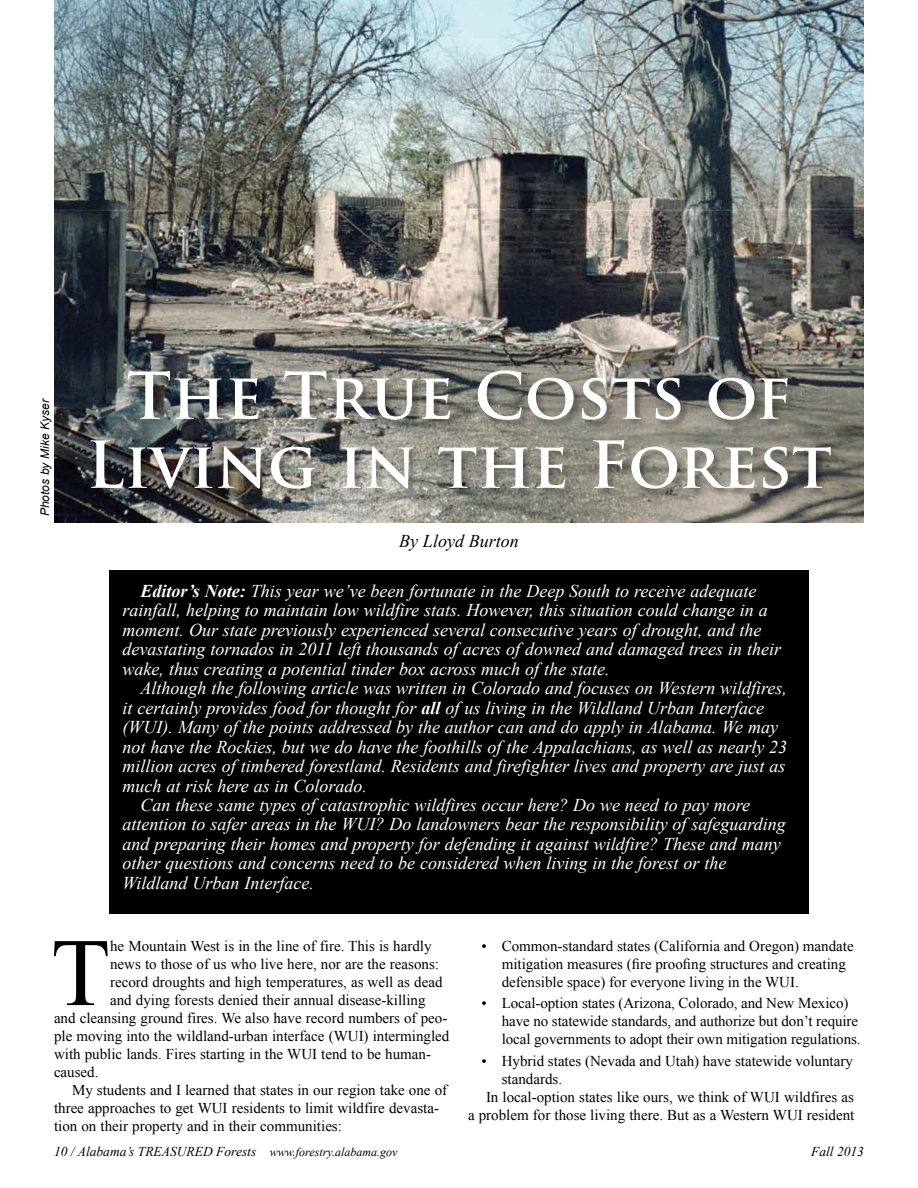
<style>
.page{position:relative;width:918px;height:1188px;background:#fff}
.page>*{position:absolute;margin:0;border:0;box-sizing:border-box;transform-origin:0 0}
.t1{font:96.6px "Times New Roman";color:#000}
.t2{font:700 63px/69px "Trajan Pro";color:#fff;text-align:center}
.t3{font:italic 18px/19.5px "Times New Roman";color:#fff}
.t4{font:italic 18px "Times New Roman";color:#000}
.t5{font:15px/18px "Times New Roman";color:#000}
.t6{font:italic 13.5px "Times New Roman";color:#000}
.t7{font:italic 12px "Arial";color:#000}
.s1{font-weight:700}
.s2{font-size:12px}
</style>
<div class="page">
<img style="left:54px;top:0;width:810px;height:522px">
<div style="left:109px;top:571px;width:700px;height:343px;background:#000"></div>
<div style="left:90px;top:370px;width:751px;height:129px;background:#000;opacity:.29"></div>
<p class="t7" style="left:37px;top:516px;width:120px;rotate:-90deg">Photos by Mike Kyser</p>
<h2 class="t2" style="left:86px;top:362px;width:747px">The True Costs of<br>Living in the Forest</h2>
<p class="t4" style="left:399px;top:528px;width:121px">By Lloyd Burton</p>
<p class="t3" style="left:123px;top:580px;width:660px;text-indent:18px"><span class="s1">Editor’s Note:</span> This year we’ve been fortunate in the Deep South to receive adequate rainfall, helping to maintain low wildfire stats. However, this situation could change in a moment. Our state previously experienced several consecutive years of drought, and the devastating tornados in 2011 left thousands of acres of downed and damaged trees in their wake, thus creating a potential tinder box across much of the state.</p>
<p class="t3" style="left:141px;top:678px;width:648px">Although the following article was written in Colorado and focuses on Western wildfires,</p>
<p class="t3" style="left:123px;top:697px;width:643px">it certainly provides food for thought for <span class="s1">all</span> of us living in the Wildland Urban Interface</p>
<p class="t3" style="left:123px;top:717px;width:657px">(WUI). Many of the points addressed by the author can and do apply in Alabama. We may</p>
<p class="t3" style="left:123px;top:736px;width:666px">not have the Rockies, but we do have the foothills of the Appalachians, as well as nearly 23</p>
<p class="t3" style="left:123px;top:756px;width:664px">million acres of timbered forestland. Residents and firefighter lives and property are just as</p>
<p class="t3" style="left:123px;top:775px;width:246px">much at risk here as in Colorado.</p>
<p class="t3" style="left:141px;top:795px;width:611px">Can these same types of catastrophic wildfires occur here? Do we need to pay more</p>
<p class="t3" style="left:123px;top:814px;width:665px">attention to safer areas in the WUI? Do landowners bear the responsibility of safeguarding</p>
<p class="t3" style="left:123px;top:834px;width:660px">and preparing their homes and property for defending it against wildfire? These and many</p>
<p class="t3" style="left:123px;top:853px;width:605px">other questions and concerns need to be considered when living in the forest or the</p>
<p class="t3" style="left:123px;top:873px;width:193px">Wildland Urban Interface.</p>
<h1 class="t1" style="left:51px;top:908px;width:60px">T</h1>
<p class="t5" style="left:110px;top:937px;width:323px">he Mountain West is in the line of fire. This is hardly</p>
<p class="t5" style="left:110px;top:955px;width:331px">news to those of us who live here, nor are the reasons:</p>
<p class="t5" style="left:110px;top:973px;width:334px">record droughts and high temperatures, as well as dead</p>
<p class="t5" style="left:110px;top:991px;width:317px">and dying forests denied their annual disease-killing</p>
<p class="t5" style="left:54px;top:1009px;width:395px">and cleansing ground fires. We also have record numbers of peo-</p>
<p class="t5" style="left:54px;top:1027px;width:397px">ple moving into the wildland-urban interface (WUI) intermingled</p>
<p class="t5" style="left:54px;top:1045px;width:379px">with public lands. Fires starting in the WUI tend to be human-</p>
<p class="t5" style="left:54px;top:1063px;width:46px">caused.</p>
<p class="t5" style="left:72px;top:1081px;width:377px">My students and I learned that states in our region take one of</p>
<p class="t5" style="left:54px;top:1099px;width:387px">three approaches to get WUI residents to limit wildfire devasta-</p>
<p class="t5" style="left:54px;top:1117px;width:289px">tion on their property and in their communities:</p>
<p class="t5" style="left:502px;top:937px;width:354px;text-indent:-20px">• Common-standard states (California and Oregon) mandate mitigation measures (fire proofing structures and creating defensible space) for everyone living in the WUI.</p>
<p class="t5" style="left:502px;top:994px;width:360px;text-indent:-20px">• Local-option states (Arizona, Colorado, and New Mexico) have no statewide standards, and authorize but don’t require local governments to adopt their own mitigation regulations.</p>
<p class="t5" style="left:482px;top:1051px;width:373px">• Hybrid states (Nevada and Utah) have statewide voluntary</p>
<p class="t5" style="left:502px;top:1069px;width:62px">standards.</p>
<p class="t5" style="left:486px;top:1087px;width:369px">In local-option states like ours, we think of WUI wildfires as</p>
<p class="t5" style="left:468px;top:1105px;width:388px">a problem for those living there. But as a Western WUI resident</p>
<p class="t6" style="left:54px;top:1142px;width:345px">10 / Alabama’s TREASURED Forests <span class="s2">www.forestry.alabama.gov</span></p>
<p class="t6" style="left:811px;top:1142px;width:54px">Fall 2013</p>
</div>
